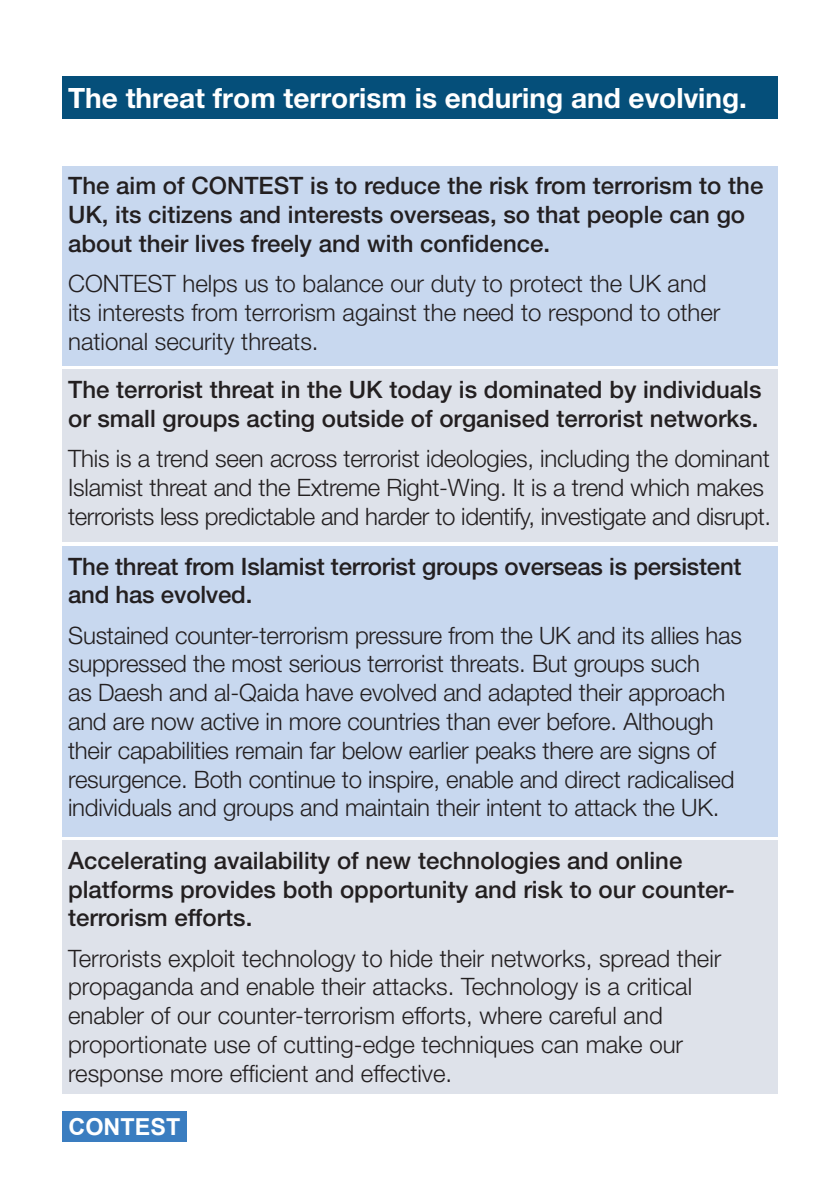
<style>
.page{position:relative;width:840px;height:1191px;background:#fff}
.page>*{position:absolute;margin:0;border:0;box-sizing:border-box;transform-origin:0 0}
.Page_header{font:700 28px "Helvetica Neue LT Pro";color:#fff}
.Body_copy{font:300 24px/28.8px "Helvetica Neue LT Pro";letter-spacing:-.01em;color:#231f20}
.Body_copy-2{font:500 24px/28.8px "Helvetica Neue LT Pro";color:#231f20}
.t1{font:700 23.4px "Arial";color:#fff}
</style>
<div class="page">
<div style="left:62px;top:166px;width:715px;height:200px;background:#c8d8ef"></div>
<div style="left:62px;top:77px;width:715px;height:42px;background:#054f7a"></div>
<div style="left:62px;top:369px;width:715px;height:173px;background:#dee2ea"></div>
<div style="left:62px;top:546px;width:715px;height:290px;background:#c8d8ef"></div>
<div style="left:62px;top:840px;width:715px;height:253px;background:#dee2ea"></div>
<div style="left:62px;top:1111px;width:125px;height:31px;background:#3a7dc0"></div>
<p class="Page_header" style="left:68px;top:81px;width:680px">The threat from terrorism is enduring and evolving.</p>
<p class="Body_copy-2" style="left:68px;top:171px;width:696px">The aim of CONTEST is to reduce the risk from terrorism to the<br>UK, its citizens and interests overseas, so that people can go about their lives freely and with confidence.</p>
<p class="Body_copy" style="left:68px;top:269px;width:653px">CONTEST helps us to balance our duty to protect the UK and its interests from terrorism against the need to respond to other national security threats.</p>
<p class="Body_copy-2" style="left:68px;top:375px;width:694px">The terrorist threat in the UK today is dominated by individuals or small groups acting outside of organised terrorist networks.</p>
<p class="Body_copy" style="left:68px;top:443px;width:704px">This is a trend seen across terrorist ideologies, including the dominant<br>Islamist threat and the Extreme Right-Wing. It is a trend which makes terrorists less predictable and harder to identify, investigate and disrupt.</p>
<p class="Body_copy-2" style="left:68px;top:551px;width:674px">The threat from Islamist terrorist groups overseas is persistent and has evolved.</p>
<p class="Body_copy" style="left:68px;top:620px;width:675px">Sustained counter-terrorism pressure from the UK and its allies has suppressed the most serious terrorist threats. But groups such<br>as Daesh and al-Qaida have evolved and adapted their approach and are now active in more countries than ever before. Although their capabilities remain far below earlier peaks there are signs of resurgence. Both continue to inspire, enable and direct radicalised individuals and groups and maintain their intent to attack the UK.</p>
<p class="Body_copy-2" style="left:68px;top:845px;width:667px">Accelerating availability of new technologies and online platforms provides both opportunity and risk to our counter&shy;terrorism efforts.</p>
<p class="Body_copy" style="left:68px;top:943px;width:654px">Terrorists exploit technology to hide their networks, spread their propaganda and enable their attacks. Technology is a critical enabler of our counter-terrorism efforts, where careful and proportionate use of cutting-edge techniques can make our response more efficient and effective.</p>
<p class="t1" style="left:68px;top:1111px;width:113px">CONTEST</p>
</div>
